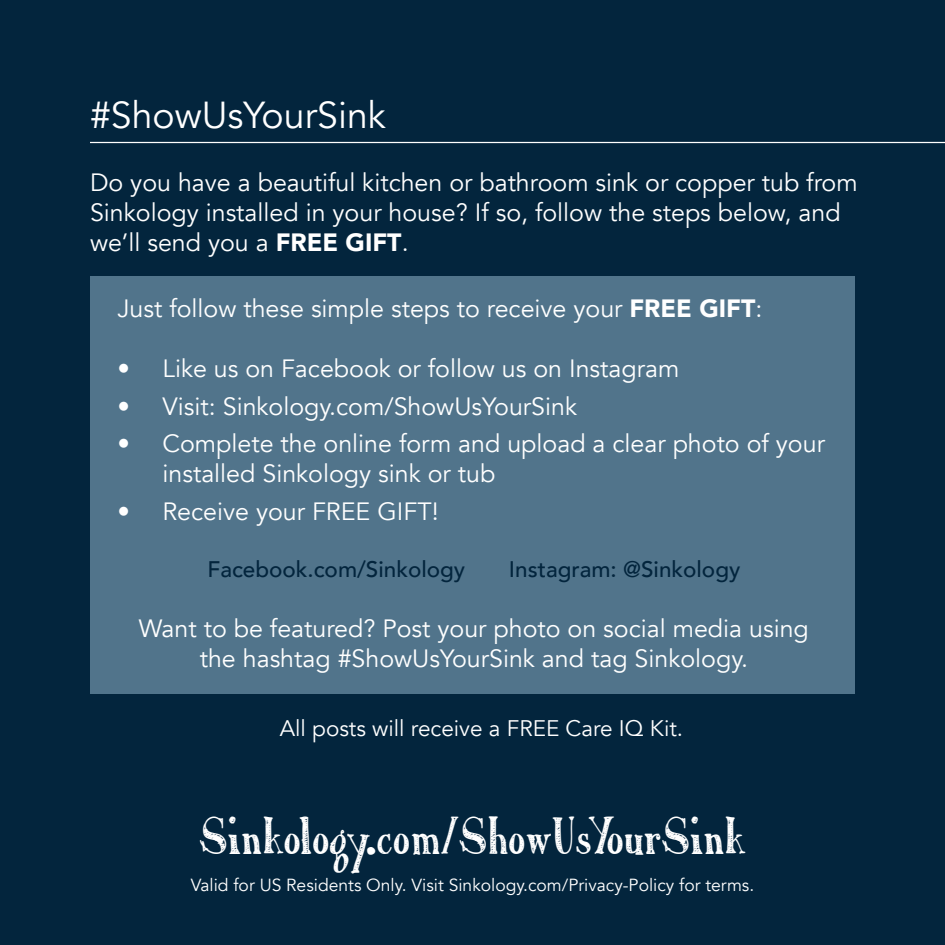
<style>
.page{position:relative;width:945px;height:945px;background:#03253d}
.page>*{position:absolute;margin:0;border:0;box-sizing:border-box;transform-origin:0 0}
.t1{font:50px "Austie Bost Roman Holiday Sketch";color:#fff}
.t2{font:37.5px "Avenir";color:#fff}
.t3{font:25px/30px "Avenir";color:#fff}
.t4{font:500 22.5px "Avenir";color:#03253d}
.t5{font:22.5px "Avenir";color:#fff}
.t6{font:17.5px "Avenir";color:#fff}
.s1{font-weight:900}
</style>
<div class="page">
<div style="left:90px;top:276px;width:765px;height:418px;background:#51748b"></div>
<hr style="left:90px;top:142px;width:855px;height:1px;background:#fff">
<h2 class="t2" style="left:90px;top:92px;width:297px">#ShowUsYourSink</h2>
<p class="t3" style="left:90px;top:168px;width:769px">Do you have a beautiful kitchen or bathroom sink or copper tub from<br>Sinkology installed in your house? If so, follow the steps below, and we’ll send you a <span class="s1">FREE GIFT</span>.</p>
<p class="t3" style="left:118px;top:294px;width:646px">Just follow these simple steps to receive your <span class="s1">FREE GIFT</span>:</p>
<p class="t3" style="left:118px;top:354px;width:563px">• Like us on Facebook or follow us on Instagram</p>
<p class="t3" style="left:118px;top:392px;width:461px">• Visit: Sinkology.com/ShowUsYourSink</p>
<p class="t3" style="left:162px;top:429px;width:664px;text-indent:-45px">• Complete the online form and upload a clear photo of your installed Sinkology sink or tub</p>
<p class="t3" style="left:118px;top:497px;width:323px">• Receive your FREE GIFT!</p>
<p class="t4" style="left:207px;top:549px;width:259px">Facebook.com/Sinkology</p>
<p class="t4" style="left:509px;top:549px;width:233px">Instagram: @Sinkology</p>
<p class="t3" style="left:139px;top:614px;width:671px;text-align:center">Want to be featured? Post your photo on social media using the hashtag #ShowUsYourSink and tag Sinkology.</p>
<p class="t5" style="left:280px;top:715px;width:405px">All posts will receive a FREE Care IQ Kit.</p>
<h1 class="t1" style="left:199px;top:806px;width:548px">Sinkology.com/ShowUsYourSink</h1>
<p class="t6" style="left:191px;top:875px;width:565px">Valid for US Residents Only. Visit Sinkology.com/Privacy-Policy for terms.</p>
</div>
